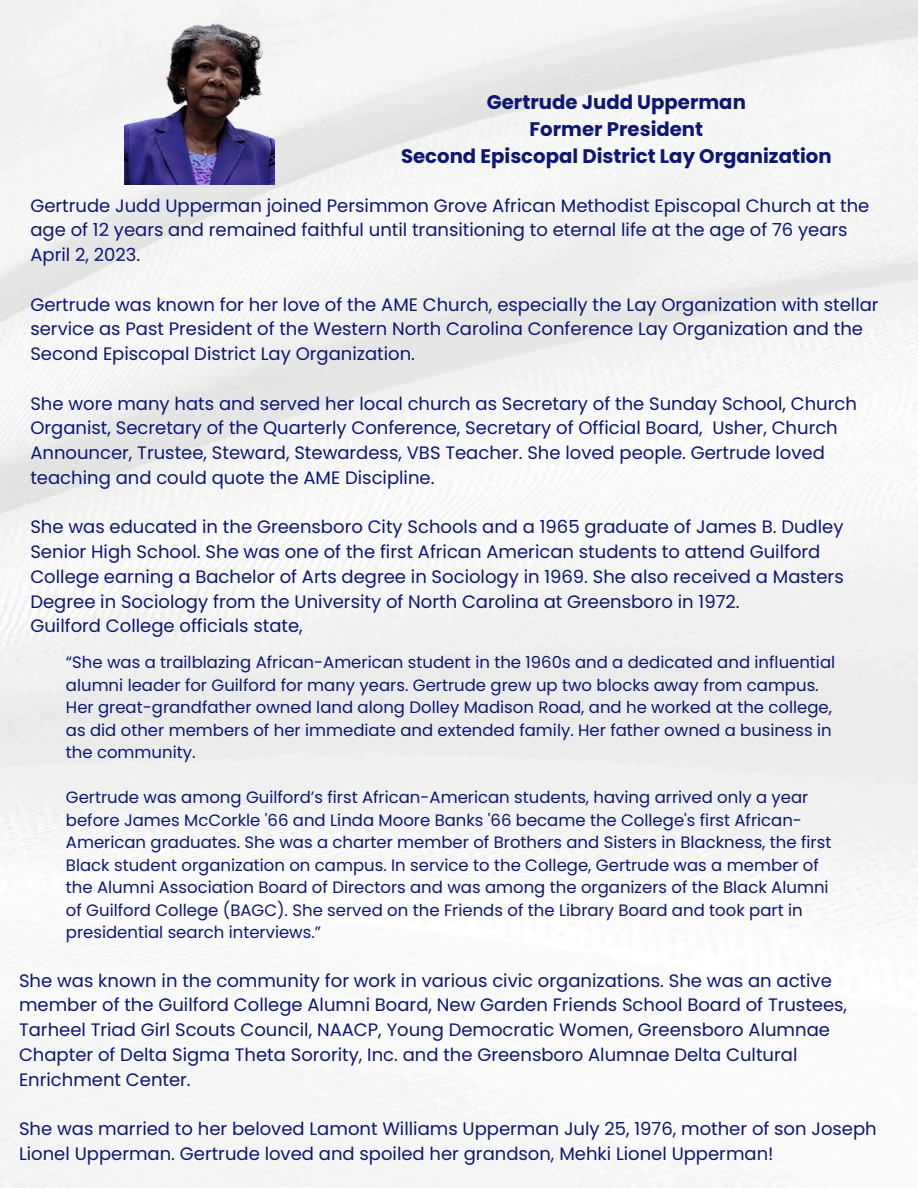
<style>
.page{position:relative;width:918px;height:1188px;background:#fff}
.page>*{position:absolute;margin:0;border:0;box-sizing:border-box;transform-origin:0 0}
.t1{font:700 19.65px/27px "Poppins";color:#0d1672;text-align:center}
.t2{font:18px/24.8px "Poppins";color:#0d1672}
.t3{font:16.5px/22.5px "Poppins";color:#0d1672}
</style>
<div class="page">
<img style="left:0;top:0;width:918px;height:1188px">
<img style="left:124px;top:15px;width:150px;height:170px">
<h2 class="t1" style="left:401px;top:89px;width:432px">Gertrude Judd Upperman<br>Former President<br>Second Episcopal District Lay Organization</h2>
<p class="t2" style="left:30px;top:193px;width:840px">Gertrude Judd Upperman joined Persimmon Grove African Methodist Episcopal Church at the age of 12 years and remained faithful until transitioning to eternal life at the age of 76 years<br>April 2, 2023.</p>
<p class="t2" style="left:30px;top:292px;width:850px">Gertrude was known for her love of the AME Church, especially the Lay Organization with stellar service as Past President of the Western North Carolina Conference Lay Organization and the<br>Second Episcopal District Lay Organization.</p>
<h1 class="t2" style="left:30px;top:391px;width:828px">She wore many hats and served her local church as Secretary of the Sunday School, Church Organist, Secretary of the Quarterly Conference, Secretary of Official Board, Usher, Church Announcer, Trustee, Steward, Stewardess, VBS Teacher. She loved people. Gertrude loved teaching and could quote the AME Discipline.</h1>
<h2 class="t2" style="left:30px;top:515px;width:815px">She was educated in the Greensboro City Schools and a 1965 graduate of James B. Dudley Senior High School. She was one of the first African American students to attend Guilford College earning a Bachelor of Arts degree in Sociology in 1969. She also received a Masters Degree in Sociology from the University of North Carolina at Greensboro in 1972.<br>Guilford College officials state,</h2>
<h2 class="t3" style="left:66px;top:651px;width:771px">“She was a trailblazing African-American student in the 1960s and a dedicated and influential alumni leader for Guilford for many years. Gertrude grew up two blocks away from campus.<br>Her great-grandfather owned land along Dolley Madison Road, and he worked at the college, as did other members of her immediate and extended family. Her father owned a business in the community.</h2>
<h2 class="t3" style="left:66px;top:786px;width:767px">Gertrude was among Guilford’s first African-American students, having arrived only a year before James McCorkle '66 and Linda Moore Banks '66 became the College's first African-American graduates. She was a charter member of Brothers and Sisters in Blackness, the first Black student organization on campus. In service to the College, Gertrude was a member of the Alumni Association Board of Directors and was among the organizers of the Black Alumni of Guilford College (BAGC). She served on the Friends of the Library Board and took part in presidential search interviews.”</h2>
<p class="t2" style="left:19px;top:968px;width:830px">She was known in the community for work in various civic organizations. She was an active member of the Guilford College Alumni Board, New Garden Friends School Board of Trustees, Tarheel Triad Girl Scouts Council, NAACP, Young Democratic Women, Greensboro Alumnae Chapter of Delta Sigma Theta Sorority, Inc. and the Greensboro Alumnae Delta Cultural Enrichment Center.</p>
<p class="t2" style="left:19px;top:1116px;width:859px">She was married to her beloved Lamont Williams Upperman July 25, 1976, mother of son Joseph<br>Lionel Upperman. Gertrude loved and spoiled her grandson, Mehki Lionel Upperman!</p>
</div>
